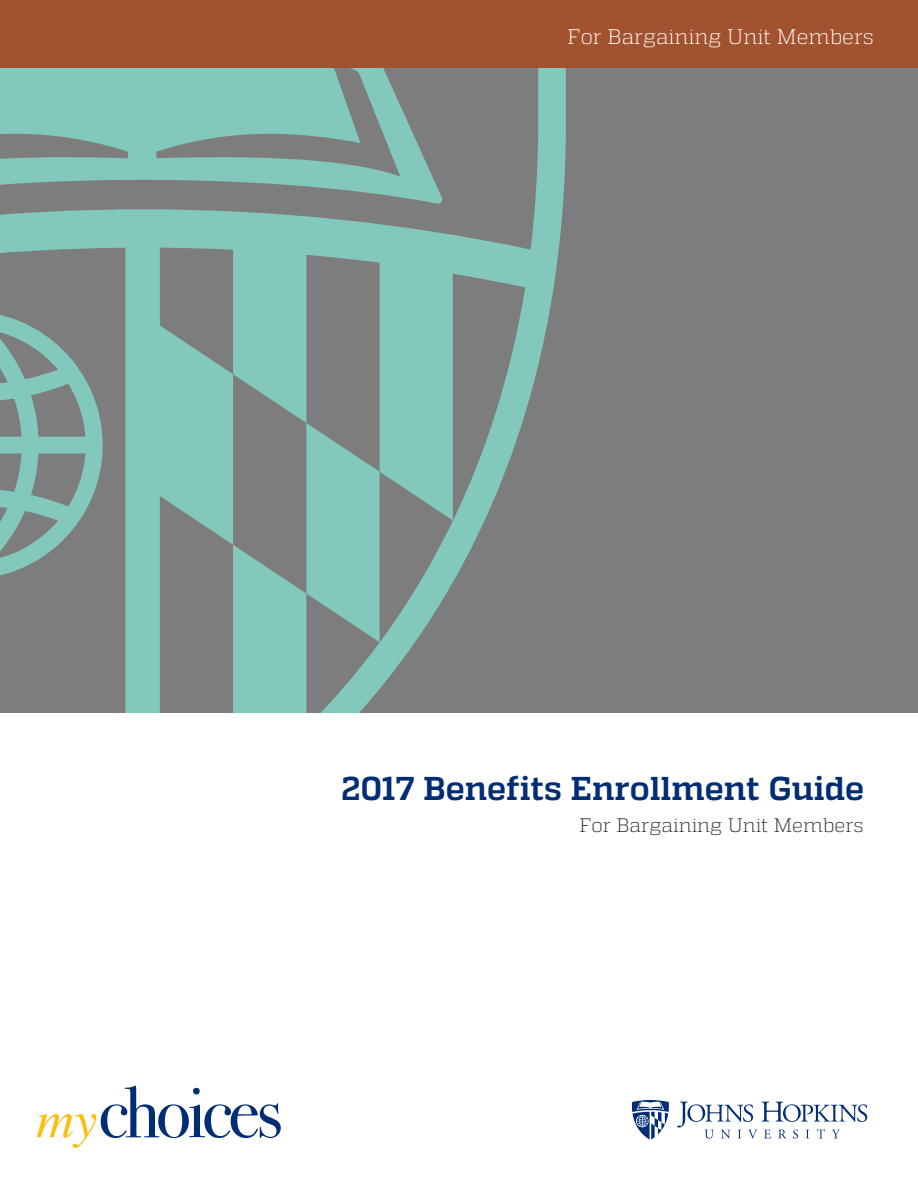
<style>
.page{position:relative;width:918px;height:1188px;background:#fff}
.page>*{position:absolute;margin:0;border:0;box-sizing:border-box;transform-origin:0 0}
.t1{font:700 33px "Quadon";color:#002d73}
.t2{font:300 21px "Quadon";color:#fff}
.t3{font:300 19.5px "Quadon";color:#2c2d34}
</style>
<div class="page">
<div style="left:0;top:0;width:918px;height:713px;background:#7c7d7c"></div>
<svg style="left:0;top:68px;width:566px;height:645px"></svg>
<svg style="left:306px;top:423px;width:74px;height:219px"></svg>
<svg style="left:0;top:311px;width:103px;height:268px"></svg>
<svg style="left:632px;top:1100px;width:37px;height:39px"></svg>
<svg style="left:677px;top:1102px;width:190px;height:37px"></svg>
<svg style="left:37px;top:1086px;width:244px;height:62px"></svg>
<div style="left:0;top:0;width:918px;height:68px;background:#a3522f"></div>
<p class="t2" style="left:568px;top:25px;width:308px">For Bargaining Unit Members</p>
<p class="t1" style="left:341px;top:770px;width:524px">2017 Benefits Enrollment Guide</p>
<p class="t3" style="left:579px;top:814px;width:286px">For Bargaining Unit Members</p>
</div>
